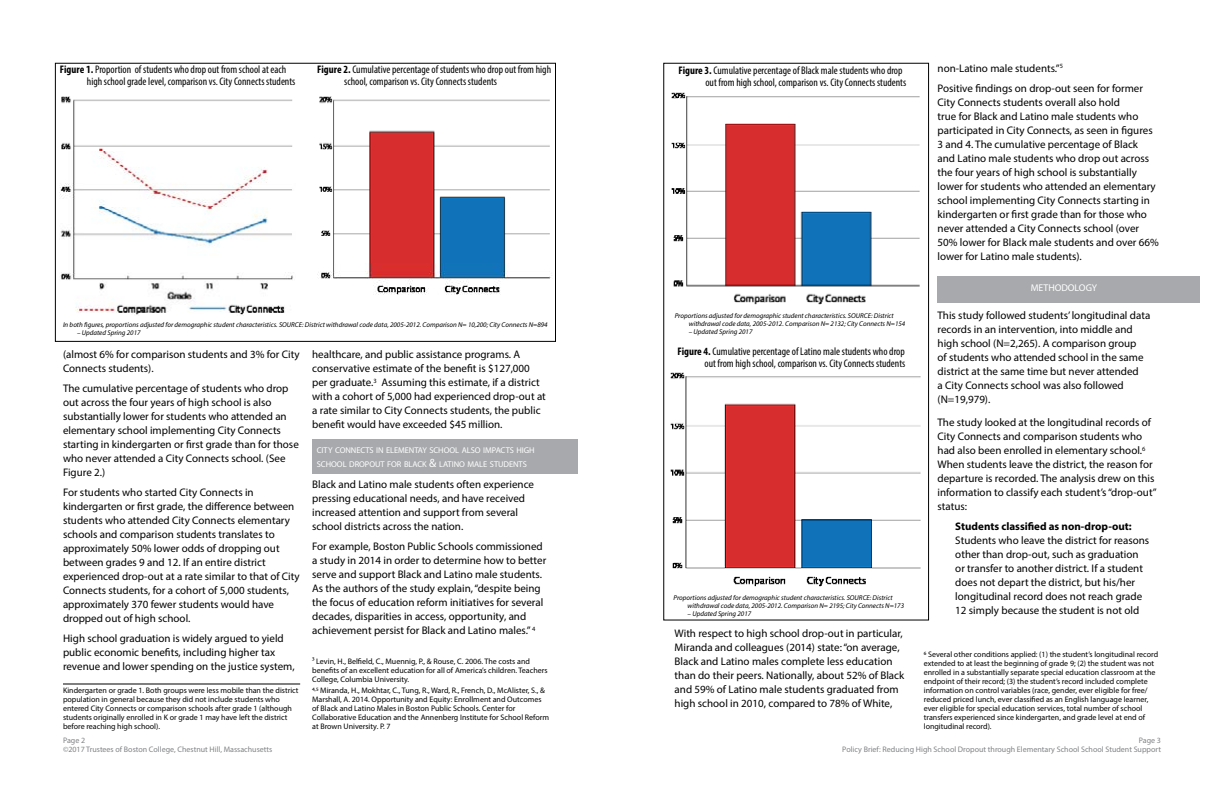
<style>
.page{position:relative;width:1224px;height:792px;background:#fff}
.page>*{position:absolute;margin:0;border:0;box-sizing:border-box;transform-origin:0 0}
.t1{font:11px/14px "Myriad Pro";color:#000}
.t2{font:condensed 11px/12px "Myriad Pro";color:#000}
.t3{font:700 11px "Myriad Pro";color:#000}
.t4{font:9.8px "Myriad Pro";letter-spacing:-.005em;color:#fff}
.t5{font:8.4px/13.2px "Myriad Pro";letter-spacing:-.005em;color:#fff}
.t6{font:8px/9px "Myriad Pro";color:#000}
.t7{font:8px/9px "Myriad Pro";color:#808285}
.t8{font:italic 7px/8px "Myriad Pro";color:#000}
.s1{font-weight:700}
.s2{font-size:12px}
</style>
<div class="page">
<hr style="left:63px;top:683px;width:237px;height:1px;background:#000">
<div style="left:938px;top:277px;width:262px;height:26px;background:#a7a9ac"></div>
<img style="left:671px;top:92px;width:249px;height:213px">
<div style="left:664px;top:63px;width:265px;height:557px;border:1px solid #000"></div>
<img style="left:670px;top:372px;width:251px;height:215px">
<img style="left:60px;top:96px;width:233px;height:219px">
<img style="left:317px;top:96px;width:235px;height:199px">
<div style="left:55px;top:63px;width:501px;height:279px;border:1px solid #000"></div>
<div style="left:312px;top:439px;width:266px;height:35px;background:#a7a9ac"></div>
<p class="t2" style="left:87px;top:63px;width:210px;text-indent:-27px"><span class="s1">Figure 1.</span> Proportion of students who drop out from school at each high school grade level, comparison vs. City Connects students</p>
<p class="t2" style="left:344px;top:63px;width:208px;text-indent:-27px"><span class="s1">Figure 2.</span> Cumulative percentage of students who drop out from high school, comparison vs. City Connects students</p>
<p class="t8" style="left:63px;top:321px;width:486px">In both figures, proportions adjusted for demographic student characteristics. SOURCE: District withdrawal code data, 2005-2012. Comparison N= 10,200; City Connects N=894</p>
<p class="t8" style="left:77px;top:329px;width:65px">– Updated Spring 2017</p>
<p class="t1" style="left:63px;top:347px;width:238px">(almost 6% for comparison students and 3% for City<br>Connects students).</p>
<p class="t1" style="left:63px;top:381px;width:237px">The cumulative percentage of students who drop out across the four years of high school is also substantially lower for students who attended an elementary school implementing City Connects starting in kindergarten or first grade than for those who never attended a City Connects school. (See Figure 2.)</p>
<p class="t1" style="left:63px;top:485px;width:238px">For students who started City Connects in kindergarten or first grade, the difference between students who attended City Connects elementary schools and comparison students translates to approximately 50% lower odds of dropping out between grades 9 and 12. If an entire district experienced drop-out at a rate similar to that of City Connects students, for a cohort of 5,000 students, approximately 370 fewer students would have dropped out of high school.</p>
<p class="t1" style="left:63px;top:631px;width:233px">High school graduation is widely argued to yield public economic benefits, including higher tax revenue and lower spending on the justice system,</p>
<p class="t6" style="left:63px;top:686px;width:237px">Kindergarten or grade 1. Both groups were less mobile than the district population in general because they did not include students who entered City Connects or comparison schools after grade 1 (although students originally enrolled in K or grade 1 may have left the district before reaching high school).</p>
<p class="t1" style="left:312px;top:347px;width:235px">healthcare, and public assistance programs. A conservative estimate of the benefit is $127,000 per graduate.<sup>3</sup> Assuming this estimate, if a district with a cohort of 5,000 had experienced drop-out at a rate similar to City Connects students, the public benefit would have exceeded $45 million.</p>
<p class="t5" style="left:317px;top:444px;width:219px">CITY CONNECTS IN ELEMENTAY SCHOOL ALSO IMPACTS HIGH<br>SCHOOL DROPOUT FOR BLACK <span class="s2">&amp;</span> LATINO MALE STUDENTS</p>
<p class="t1" style="left:312px;top:477px;width:223px">Black and Latino male students often experience pressing educational needs, and have received increased attention and support from several school districts across the nation.</p>
<p class="t1" style="left:312px;top:539px;width:236px">For example, Boston Public Schools commissioned a study in 2014 in order to determine how to better serve and support Black and Latino male students.<br>As the authors of the study explain, “despite being the focus of education reform initiatives for several decades, disparities in access, opportunity, and achievement persist for Black and Latino males.” <sup>4</sup></p>
<p class="t6" style="left:312px;top:657px;width:237px">3 Levin, H., Belfield, C., Muennig, P., &amp; Rouse, C. 2006. The costs and benefits of an excellent education for all of America’s children. Teachers<br>College, Columbia University.</p>
<p class="t6" style="left:312px;top:686px;width:239px">4,5 Miranda, H., Mokhtar, C., Tung, R., Ward, R., French, D., McAlister, S., &amp; Marshall, A. 2014. Opportunity and Equity: Enrollment and Outcomes of Black and Latino Males in Boston Public Schools. Center for Collaborative Education and the Annenberg Institute for School Reform at Brown University. P. 7</p>
<p class="t2" style="left:705px;top:64px;width:202px;text-indent:-27px"><span class="s1">Figure 3.</span> Cumulative percentage of Black male students who drop out from high school, comparison vs. City Connects students</p>
<p class="t8" style="left:689px;top:311px;width:218px;text-indent:-14px">Proportions adjusted for demographic student characteristics. SOURCE: District withdrawal code data, 2005-2012. Comparison N= 2132; City Connects N=154</p>
<p class="t8" style="left:689px;top:327px;width:65px">– Updated Spring 2017</p>
<p class="t2" style="left:678px;top:345px;width:229px;text-align:right"><span class="s1">Figure 4.</span> Cumulative percentage of Latino male students who drop out from high school, comparison vs. City Connects students</p>
<p class="t8" style="left:688px;top:593px;width:218px;text-indent:-14px">Proportions adjusted for demographic student characteristics. SOURCE: District withdrawal code data, 2005-2012. Comparison N= 2195; City Connects N=173</p>
<p class="t8" style="left:688px;top:609px;width:65px">– Updated Spring 2017</p>
<p class="t1" style="left:675px;top:626px;width:231px">With respect to high school drop-out in particular, Miranda and colleagues (2014) state: “on average, Black and Latino males complete less education than do their peers. Nationally, about 52% of Black and 59% of Latino male students graduated from high school in 2010, compared to 78% of White,</p>
<p class="t1" style="left:938px;top:58px;width:207px;line-height:20px">non-Latino male students.”<sup>5<br></sup>Positive findings on drop-out seen for former</p>
<p class="t1" style="left:938px;top:95px;width:223px">City Connects students overall also hold<br>true for Black and Latino male students who participated in City Connects, as seen in figures 3 and 4. The cumulative percentage of Black<br>and Latino male students who drop out across the four years of high school is substantially lower for students who attended an elementary school implementing City Connects starting in kindergarten or first grade than for those who never attended a City Connects school (over 50% lower for Black male students and over 66% lower for Latino male students).</p>
<p class="t4" style="left:1031px;top:282px;width:68px">METHODOLOGY</p>
<p class="t1" style="left:938px;top:308px;width:214px">This study followed students’ longitudinal data records in an intervention, into middle and high school (N=2,265). A comparison group<br>of students who attended school in the same district at the same time but never attended<br>a City Connects school was also followed (N=19,979).</p>
<p class="t1" style="left:938px;top:415px;width:221px">The study looked at the longitudinal records of City Connects and comparison students who had also been enrolled in elementary school.<sup>6<br></sup>When students leave the district, the reason for departure is recorded. The analysis drew on this information to classify each student’s “drop-out” status:</p>
<p class="t3" style="left:955px;top:519px;width:178px">Students classified as non-drop-out:</p>
<p class="t1" style="left:955px;top:533px;width:195px">Students who leave the district for reasons other than drop-out, such as graduation or transfer to another district. If a student does not depart the district, but his/her longitudinal record does not reach grade 12 simply because the student is not old</p>
<p class="t6" style="left:924px;top:650px;width:236px">6 Several other conditions applied: (1) the student’s longitudinal record extended to at least the beginning of grade 9; (2) the student was not enrolled in a substantially separate special education classroom at the endpoint of their record; (3) the student’s record included complete information on control variables (race, gender, ever eligible for free/ reduced priced lunch, ever classified as an English language learner, ever eligible for special education services, total number of school transfers experienced since kindergarten, and grade level at end of longitudinal record).</p>
<p class="t7" style="left:63px;top:736px;width:211px">Page 2<br>©2017 Trustees of Boston College, Chestnut Hill, Massachusetts</p>
<p class="t7" style="left:842px;top:736px;width:320px;text-align:right">Page 3<br>Policy Brief: Reducing High School Dropout through Elementary School School Student Support</p>
</div>
